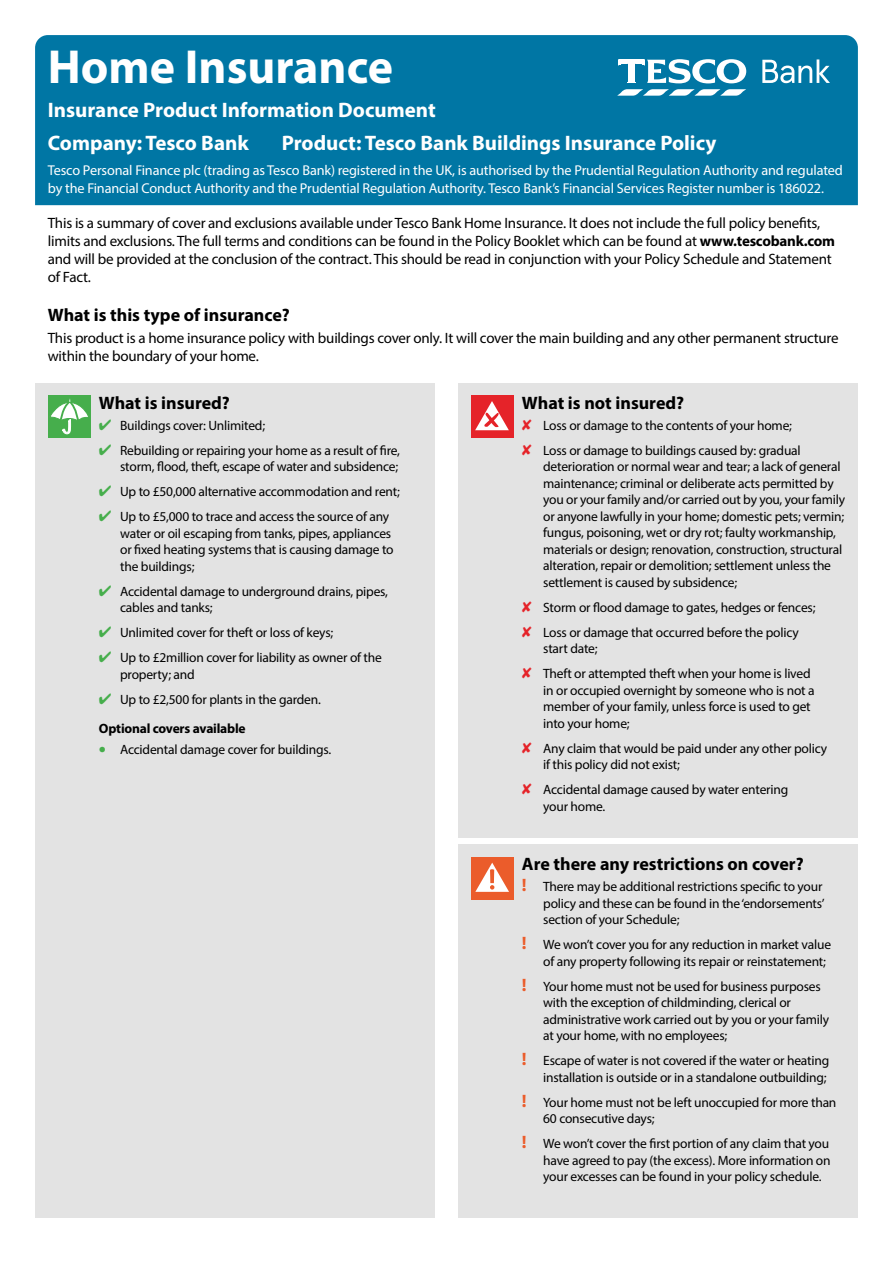
<style>
.page{position:relative;width:893px;height:1263px;background:#fff}
.page>*{position:absolute;margin:0;border:0;box-sizing:border-box;transform-origin:0 0}
.t1{font:700 48px "Myriad Pro";color:#fff}
.t2{font:700 21px/33.3px "Myriad Pro";color:#fff}
.t3{font:700 18px "Myriad Pro";color:#000}
.t4{font:15px/18px "Myriad Pro";letter-spacing:-.015em;color:#000}
.t5{font:14.25px/18px "Myriad Pro";letter-spacing:-.01em;color:#fff}
.t6{font:13.5px/16.5px "Myriad Pro";letter-spacing:-.015em;color:#000}
.s1{font-weight:700}
.s2{color:#46ae4c}
.s3{font-weight:700;font-size:21px;color:#46ae4c}
.s4{font-weight:700;font-size:18px;color:#eb5c2b}
</style>
<div class="page">
<div style="left:35px;top:35px;width:823px;height:170px;background:#0076a4"></div>
<div style="left:35px;top:383px;width:400px;height:834px;background:#e3e3e3"></div>
<div style="left:458px;top:383px;width:400px;height:455px;background:#e3e3e3"></div>
<div style="left:458px;top:844px;width:400px;height:373px;background:#e3e3e3"></div>
<svg style="left:618px;top:59px;width:128px;height:24px"></svg>
<svg style="left:617px;top:89px;width:129px;height:7px"></svg>
<svg style="left:762px;top:59px;width:68px;height:24px"></svg>
<div style="left:48px;top:395px;width:42px;height:43px;background:#46ae4c"></div>
<svg style="left:51px;top:398px;width:37px;height:36px"></svg>
<div style="left:471px;top:395px;width:42px;height:43px;background:#e52329"></div>
<svg style="left:475px;top:401px;width:34px;height:29px"></svg>
<div style="left:471px;top:857px;width:42px;height:43px;background:#eb5c2b"></div>
<svg style="left:475px;top:863px;width:34px;height:29px"></svg>
<h1 class="t1" style="left:48px;top:36px;width:347px">Home Insurance</h1>
<h2 class="t2" style="left:48px;top:92px;width:389px">Insurance Product Information Document<br>Company: Tesco Bank</h2>
<h2 class="t2" style="left:282px;top:126px;width:436px">Product: Tesco Bank Buildings Insurance Policy</h2>
<p class="t5" style="left:48px;top:160px;width:797px">Tesco Personal Finance plc (trading as Tesco Bank) registered in the UK, is authorised by the Prudential Regulation Authority and regulated by the Financial Conduct Authority and the Prudential Regulation Authority. Tesco Bank’s Financial Services Register number is 186022.</p>
<p class="t4" style="left:48px;top:213px;width:789px">This is a summary of cover and exclusions available under Tesco Bank Home Insurance. It does not include the full policy benefits, limits and exclusions. The full terms and conditions can be found in the Policy Booklet which can be found at <span class="s1">www.tescobank.com </span>and will be provided at the conclusion of the contract. This should be read in conjunction with your Policy Schedule and Statement of Fact.</p>
<h3 class="t3" style="left:48px;top:303px;width:244px">What is this type of insurance?</h3>
<p class="t4" style="left:48px;top:329px;width:792px">This product is a home insurance policy with buildings cover only. It will cover the main building and any other permanent structure within the boundary of your home.</p>
<h3 class="t3" style="left:99px;top:391px;width:133px">What is insured?</h3>
<p class="t6" style="left:99px;top:417px;width:168px"><span class="s2">✔</span> Buildings cover: Unlimited;</p>
<p class="t6" style="left:99px;top:442px;width:303px;text-align:right"><span class="s2">✔</span> Rebuilding or repairing your home as a result of fire, storm, flood, theft, escape of water and subsidence;</p>
<p class="t6" style="left:99px;top:483px;width:303px"><span class="s2">✔</span> Up to £50,000 alternative accommodation and rent;</p>
<p class="t6" style="left:120px;top:508px;width:275px;text-indent:-21px"><span class="s2">✔</span> Up to £5,000 to trace and access the source of any water or oil escaping from tanks, pipes, appliances or fixed heating systems that is causing damage to the buildings;</p>
<p class="t6" style="left:120px;top:583px;width:269px;text-indent:-21px"><span class="s2">✔</span> Accidental damage to underground drains, pipes, cables and tanks;</p>
<p class="t6" style="left:99px;top:624px;width:236px"><span class="s2">✔</span> Unlimited cover for theft or loss of keys;</p>
<p class="t6" style="left:120px;top:649px;width:263px;text-indent:-21px"><span class="s2">✔</span> Up to £2million cover for liability as owner of the property; and</p>
<p class="t6" style="left:99px;top:684px;width:224px;line-height:29.2px"><span class="s2">✔</span> Up to £2,500 for plants in the garden.<br><span class="s1">Optional covers available</span></p>
<p class="t6" style="left:99px;top:741px;width:234px"><span class="s3">•</span> Accidental damage cover for buildings.</p>
<h3 class="t3" style="left:522px;top:391px;width:164px">What is not insured?</h3>
<p class="t6" style="left:543px;top:412px;width:259px;line-height:25px">Loss or damage to the contents of your home;<br>Loss or damage to buildings caused by: gradual</p>
<p class="t6" style="left:543px;top:458px;width:303px">deterioration or normal wear and tear; a lack of general maintenance; criminal or deliberate acts permitted by you or your family and/or carried out by you, your family or anyone lawfully in your home; domestic pets; vermin; fungus, poisoning, wet or dry rot; faulty workmanship, materials or design; renovation, construction, structural alteration, repair or demolition; settlement unless the settlement is caused by subsidence;</p>
<p class="t6" style="left:543px;top:594px;width:274px;line-height:25px">Storm or flood damage to gates, hedges or fences;<br>Loss or damage that occurred before the policy</p>
<p class="t6" style="left:543px;top:636px;width:269px;line-height:25px">start date;<br>Theft or attempted theft when your home is lived</p>
<p class="t6" style="left:543px;top:682px;width:273px">in or occupied overnight by someone who is not a member of your family, unless force is used to get into your home;</p>
<p class="t6" style="left:543px;top:740px;width:285px">Any claim that would be paid under any other policy if this policy did not exist;</p>
<p class="t6" style="left:543px;top:781px;width:247px">Accidental damage caused by water entering your home.</p>
<h3 class="t3" style="left:522px;top:852px;width:283px">Are there any restrictions on cover?</h3>
<p class="t6" style="left:543px;top:878px;width:283px;text-indent:-21px"><span class="s4">!</span> There may be additional restrictions specific to your policy and these can be found in the ‘endorsements’ section of your Schedule;</p>
<p class="t6" style="left:543px;top:936px;width:289px;text-indent:-21px"><span class="s4">!</span> We won’t cover you for any reduction in market value of any property following its repair or reinstatement;</p>
<p class="t6" style="left:543px;top:977px;width:288px;text-indent:-21px"><span class="s4">!</span> Your home must not be used for business purposes with the exception of childminding, clerical or administrative work carried out by you or your family at your home, with no employees;</p>
<p class="t6" style="left:522px;top:1052px;width:309px;text-align:right"><span class="s4">!</span> Escape of water is not covered if the water or heating installation is outside or in a standalone outbuilding;</p>
<p class="t6" style="left:543px;top:1093px;width:295px;text-indent:-21px"><span class="s4">!</span> Your home must not be left unoccupied for more than<br>60 consecutive days;</p>
<p class="t6" style="left:543px;top:1135px;width:289px;text-align:justify;text-indent:-21px"><span class="s4">!</span> We won’t cover the first portion of any claim that you have agreed to pay (the excess). More information on your excesses can be found in your policy schedule.</p>
</div>
